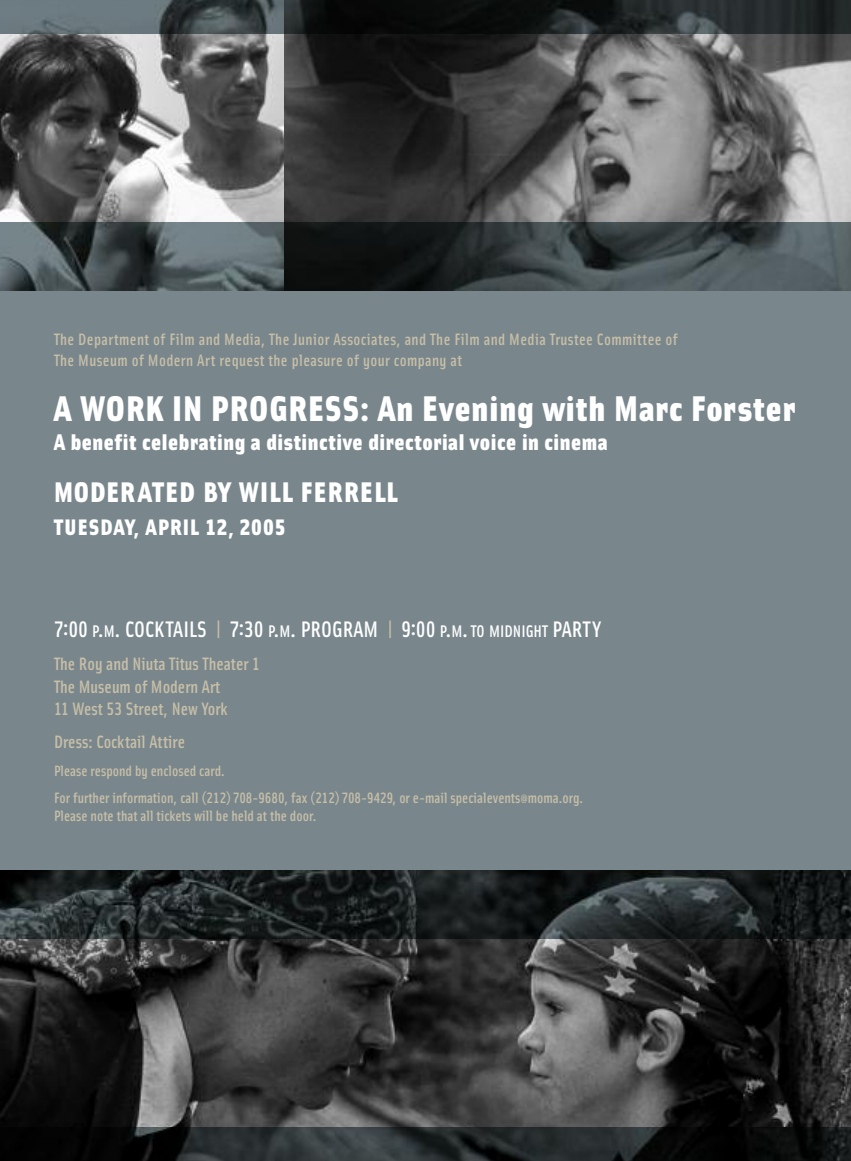
<style>
.page{position:relative;width:851px;height:1161px;background:#fff}
.page>*{position:absolute;margin:0;border:0;box-sizing:border-box;transform-origin:0 0}
.t1{font:35.85px "Solex Black Lining";letter-spacing:.025em;color:#fff}
.t2{font:28.5px "Solex Black Lining";letter-spacing:.05em;color:#fff}
.t3{font:22.8px "Solex Black Lining";letter-spacing:.025em;color:#fff}
.t4{font:22.5px "Solex Medium Lining";color:#fff}
.t5{font:22.5px "Solex Black Lining";letter-spacing:.05em;color:#fff}
.t6{font:18px/22.5px "Solex Medium Lining";color:#c8bfa7}
.t7{font:500 16.5px/21px "Solex";letter-spacing:.02em;color:#c8bfa7}
.t8{font:15px/27px "Solex Medium Lining";color:#c8bfa7}
.s1{font-size:16.8px}
.s2{color:#c8bfa7}
.s3{font-size:12px}
</style>
<div class="page">
<div style="left:0;top:0;width:850px;height:1161px;background:#79878d"></div>
<img style="left:0;top:938px;width:850px;height:189px">
<img style="left:0;top:1127px;width:850px;height:34px">
<img style="left:0;top:871px;width:850px;height:67px">
<img style="left:284px;top:34px;width:566px;height:189px">
<svg style="left:0;top:34px;width:284px;height:189px"></svg>
<img style="left:284px;top:223px;width:566px;height:67px">
<svg style="left:0;top:223px;width:284px;height:67px"></svg>
<img style="left:284px;top:0;width:566px;height:34px">
<svg style="left:0;top:0;width:284px;height:34px;fill:#69767c"></svg>
<p class="t7" style="left:54px;top:329px;width:625px">The Department of Film and Media, The Junior Associates, and The Film and Media Trustee Committee of<br>The Museum of Modern Art request the pleasure of your company at</p>
<h1 class="t1" style="left:54px;top:388px;width:743px">A WORK IN PROGRESS: An Evening with Marc Forster</h1>
<h3 class="t3" style="left:54px;top:429px;width:555px">A benefit celebrating a distinctive directorial voice in cinema</h3>
<h2 class="t2" style="left:54px;top:476px;width:345px">MODERATED BY WILL FERRELL</h2>
<h3 class="t5" style="left:54px;top:514px;width:233px">TUESDAY, APRIL 12, 2005</h3>
<h3 class="t4" style="left:54px;top:616px;width:549px">7:00 <span class="s1">P</span>.<span class="s1">M</span>. COCKTAILS <span class="s2">|</span> 7:30 <span class="s1">P</span>.<span class="s1">M</span>. PROGRAM <span class="s2">|</span> 9:00 <span class="s1">P</span>.<span class="s1">M</span>.<span class="s1">TO MIDNIGHT</span> PARTY</h3>
<p class="t6" style="left:54px;top:653px;width:207px">The Roy and Niuta Titus Theater 1<br>The Museum of Modern Art<br>11 West 53 Street, New York</p>
<p class="t6" style="left:54px;top:731px;width:133px">Dress: Cocktail Attire</p>
<p class="t8" style="left:54px;top:758px;width:531px">Please respond by enclosed card.<br>For further information, call (212) 708-9680, fax (212) 708-9429, or e-mail specialevents<span class="s3">@</span>moma.org.</p>
<p class="t8" style="left:54px;top:803px;width:264px">Please note that all tickets will be held at the door.</p>
</div>
